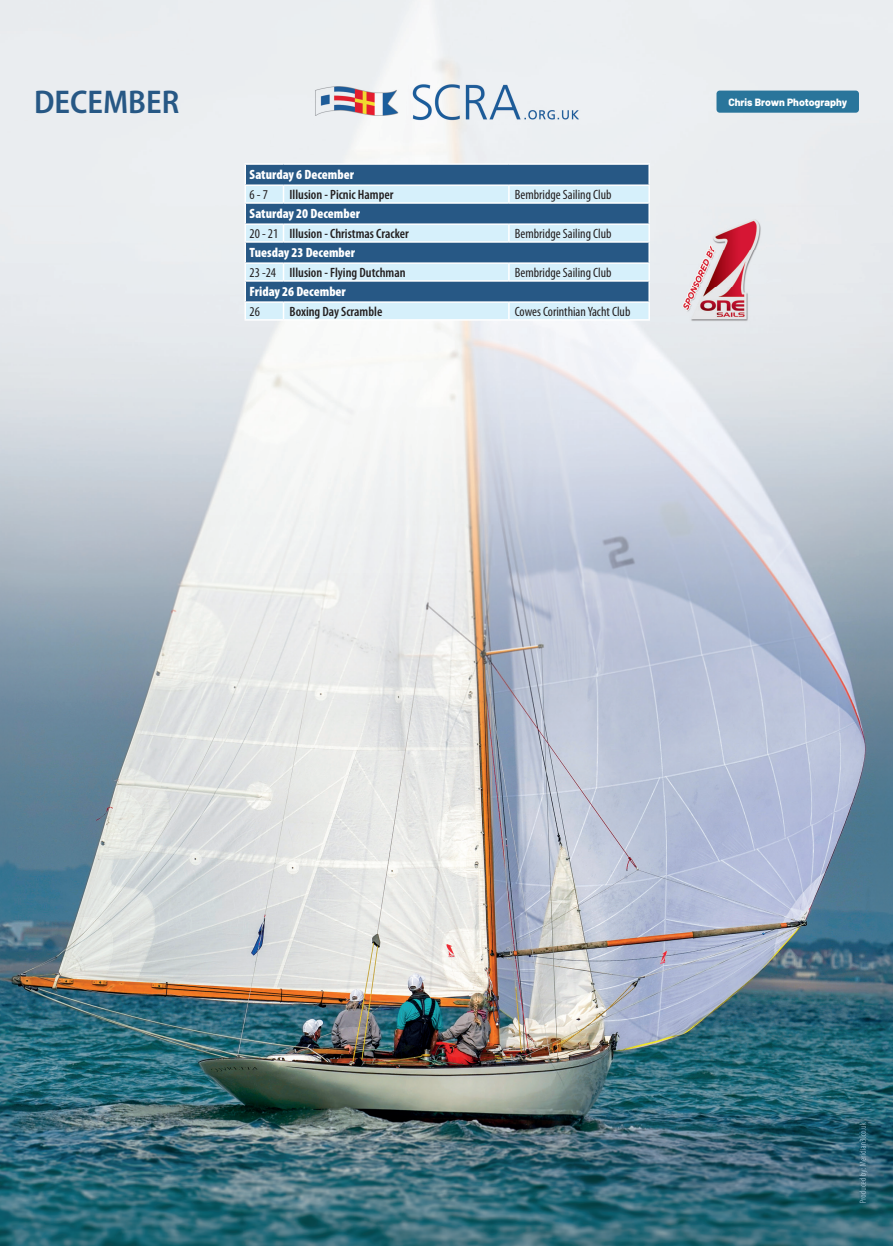
<style>
.page{position:relative;width:893px;height:1246px;background:#fff}
.page>*{position:absolute;margin:0;border:0;box-sizing:border-box;transform-origin:0 0}
.t1{font:600 semi-condensed 33px "Myriad Pro";color:#275885}
.t2{font:600 condensed 13.5px/19.5px "Myriad Pro";color:#231f20}
.t3{font:condensed 13.5px "Myriad Pro";color:#231f20}
.t4{font:900 condensed 13.5px "Myriad Pro";color:#fff}
.t5{font:800 10.5px "Barlow";color:#fff}
.s1{font-weight:900;color:#fff}
.s2{font-weight:400}
</style>
<div class="page">
<img style="left:0;top:0;width:893px;height:1246px">
<div style="left:246px;top:165px;width:402px;height:19px;background:#275885"></div>
<svg style="left:246px;top:186px;width:402px;height:133px;background:#83a8c3"></svg>
<hr style="left:244px;top:163px;width:40px;height:2px;background:#fff">
<hr style="left:284px;top:163px;width:225px;height:2px;background:#fff">
<hr style="left:509px;top:163px;width:141px;height:2px;background:#fff">
<hr style="left:244px;top:184px;width:40px;height:2px;background:#fff">
<hr style="left:284px;top:184px;width:225px;height:2px;background:#fff">
<hr style="left:509px;top:184px;width:141px;height:2px;background:#fff">
<svg style="left:283px;top:186px;width:1px;height:16px"></svg>
<svg style="left:508px;top:186px;width:2px;height:16px"></svg>
<svg style="left:283px;top:225px;width:1px;height:16px"></svg>
<svg style="left:508px;top:225px;width:2px;height:16px"></svg>
<svg style="left:283px;top:264px;width:1px;height:16px"></svg>
<svg style="left:508px;top:264px;width:2px;height:16px"></svg>
<svg style="left:283px;top:303px;width:1px;height:16px"></svg>
<svg style="left:508px;top:303px;width:2px;height:16px"></svg>
<hr style="left:244px;top:202px;width:40px;height:2px;background:#fff">
<hr style="left:284px;top:202px;width:225px;height:2px;background:#fff">
<hr style="left:509px;top:202px;width:141px;height:2px;background:#fff">
<hr style="left:244px;top:223px;width:40px;height:2px;background:#fff">
<hr style="left:284px;top:223px;width:225px;height:2px;background:#fff">
<hr style="left:509px;top:223px;width:141px;height:2px;background:#fff">
<hr style="left:244px;top:241px;width:40px;height:2px;background:#fff">
<hr style="left:284px;top:241px;width:225px;height:2px;background:#fff">
<hr style="left:509px;top:241px;width:141px;height:2px;background:#fff">
<hr style="left:244px;top:262px;width:40px;height:2px;background:#fff">
<hr style="left:284px;top:262px;width:225px;height:2px;background:#fff">
<hr style="left:509px;top:262px;width:141px;height:2px;background:#fff">
<hr style="left:244px;top:280px;width:40px;height:2px;background:#fff">
<svg style="left:244px;top:165px;width:2px;height:154px"></svg>
<hr style="left:284px;top:280px;width:225px;height:2px;background:#fff">
<hr style="left:509px;top:280px;width:141px;height:2px;background:#fff">
<svg style="left:648px;top:165px;width:2px;height:154px"></svg>
<hr style="left:244px;top:301px;width:40px;height:2px;background:#fff">
<hr style="left:284px;top:301px;width:225px;height:2px;background:#fff">
<hr style="left:509px;top:301px;width:141px;height:2px;background:#fff">
<hr style="left:244px;top:319px;width:40px;height:2px;background:#fff">
<hr style="left:284px;top:319px;width:225px;height:2px;background:#fff">
<hr style="left:509px;top:319px;width:141px;height:2px;background:#fff">
<img style="left:859px;top:1122px;width:9px;height:81px">
<div style="left:716px;top:91px;width:143px;height:22px;background:#29759b;border-radius:3px"></div>
<img style="left:311px;top:82px;width:271px;height:42px">
<img style="left:675px;top:213px;width:91px;height:111px">
<h1 class="t1" style="left:34px;top:84px;width:147px">DECEMBER</h1>
<p class="t5" style="left:728px;top:94px;width:120px">Chris Brown Photography</p>
<p class="t4" style="left:249px;top:167px;width:106px">Saturday 6 December</p>
<p class="t3" style="left:249px;top:187px;width:20px">6 - 7</p>
<p class="t2" style="left:290px;top:185px;width:105px">Illusion - Picnic Hamper</p>
<p class="t3" style="left:515px;top:187px;width:98px">Bembridge Sailing Club</p>
<p class="t2" style="left:249px;top:204px;width:161px"><span class="s1">Saturday 20 December<br></span><span class="s2">20 - 21</span> Illusion - Christmas Cracker</p>
<p class="t3" style="left:515px;top:226px;width:98px">Bembridge Sailing Club</p>
<p class="t2" style="left:249px;top:243px;width:158px"><span class="s1">Tuesday 23 December<br></span><span class="s2">23 -24</span> Illusion - Flying Dutchman</p>
<p class="t3" style="left:515px;top:265px;width:98px">Bembridge Sailing Club</p>
<p class="t4" style="left:249px;top:284px;width:98px">Friday 26 December</p>
<p class="t3" style="left:249px;top:304px;width:12px">26</p>
<p class="t2" style="left:289px;top:302px;width:94px">Boxing Day Scramble</p>
<p class="t3" style="left:515px;top:304px;width:117px">Cowes Corinthian Yacht Club</p>
</div>
